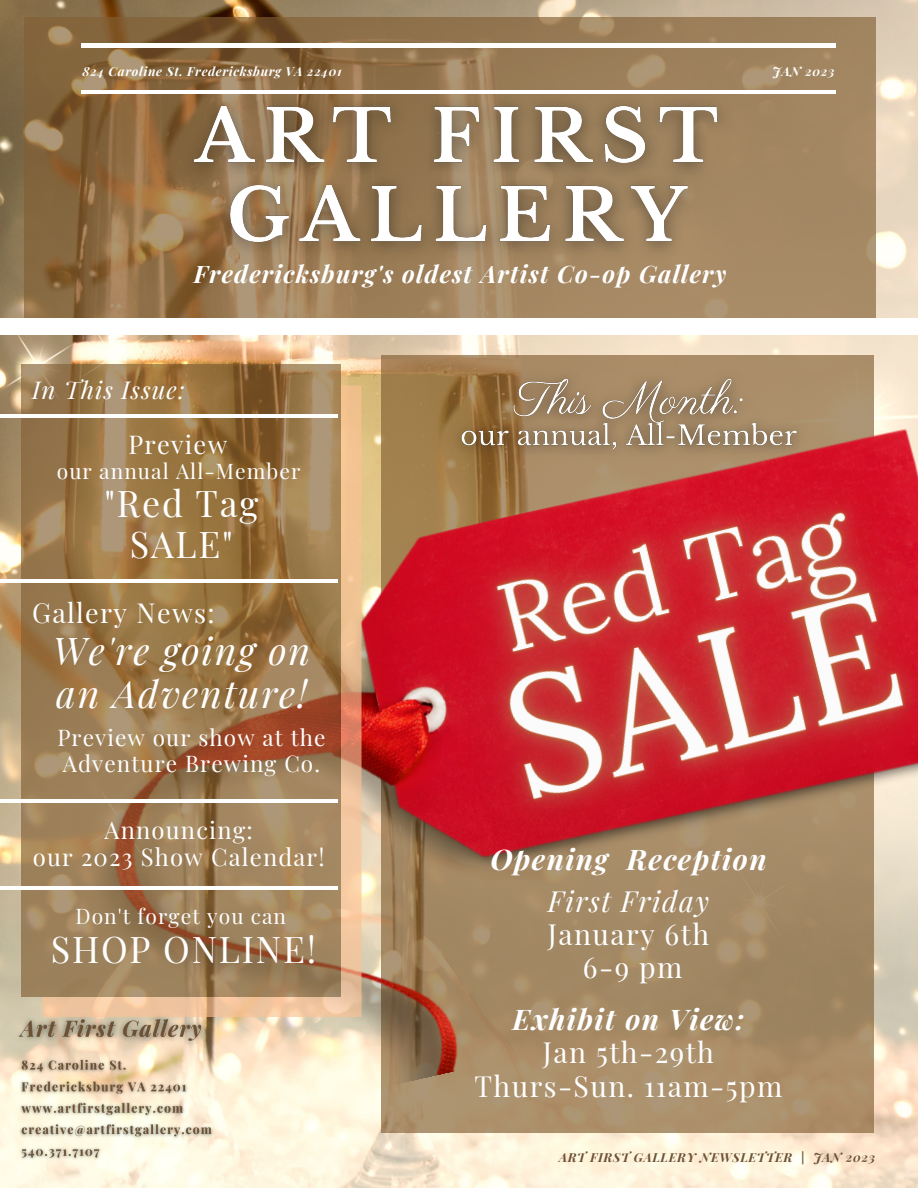
<style>
.page{position:relative;width:918px;height:1188px;background:#fff}
.page>*{position:absolute;margin:0;border:0;box-sizing:border-box;transform-origin:0 0}
.t1{font:italic 37.5px/42.8px "Playfair Display";letter-spacing:.05em;color:#fff}
.t2{font:36px/41.7px "Playfair Display";letter-spacing:.05em;color:#fff;text-align:center}
.t3{font:28.5px/33.2px "Playfair Display";letter-spacing:.05em;color:#fff;text-align:center}
.t4{font:italic 700 28.5px "Playfair Display";letter-spacing:.05em;color:#fff}
.t5{font:italic 28.5px "Playfair Display";letter-spacing:.05em;color:#fff}
.t6{font:27px "Playfair Display";letter-spacing:.05em;color:#fff}
.t7{font:25.35px "Playfair Display";letter-spacing:.05em;color:#fff}
.t8{font:italic 700 24.15px "Playfair Display";letter-spacing:.05em;color:#fff}
.t9{font:italic 24.15px "Playfair Display";letter-spacing:.05em;color:#fff}
.t10{font:23.85px/27px "Playfair Display";letter-spacing:.05em;color:#fff;text-align:center}
.t11{font:22.5px/25.8px "Playfair Display";letter-spacing:.05em;color:#fff}
.t12{font:21px "Playfair Display";letter-spacing:.05em;color:#fff}
.t13{font:italic 700 12.45px "Playfair Display";letter-spacing:.05em;color:#fff}
.t14{font:italic 700 12.45px "Playfair Display";letter-spacing:.05em;color:#6e5133}
</style>
<div class="page">
<img style="left:0;top:0;width:918px;height:1188px">
<img style="left:27px;top:996px;width:891px;height:146px">
<svg style="left:42px;top:996px;width:320px;height:21px;background:#ebc29b"></svg>
<svg style="left:21px;top:365px;width:289px;height:631px;background:#9b784d"></svg>
<hr style="left:0;top:579px;width:337px;height:4px;background:#fff">
<hr style="left:0;top:414px;width:337px;height:4px;background:#fff">
<svg style="left:24px;top:17px;width:852px;height:301px;background:#977953"></svg>
<hr style="left:81px;top:90px;width:755px;height:4px;background:#fff">
<hr style="left:81px;top:44px;width:755px;height:3px;background:#fff">
<div style="left:0;top:318px;width:918px;height:16px;background:#fff"></div>
<hr style="left:0;top:800px;width:337px;height:3px;background:#fff">
<hr style="left:0;top:886px;width:337px;height:3px;background:#fff">
<img style="left:169px;top:72px;width:583px;height:217px">
<img style="left:9px;top:1003px;width:204px;height:51px">
<img style="left:14px;top:1052px;width:206px;height:115px">
<img style="left:310px;top:311px;width:608px;height:689px">
<p class="t13" style="left:82px;top:62px;width:261px">824 Caroline St. Fredericksburg VA 22401</p>
<p class="t13" style="left:773px;top:62px;width:63px">JAN 2023</p>
<p class="t8" style="left:194px;top:257px;width:534px">Fredericksburg's oldest Artist Co-op Gallery</p>
<p class="t9" style="left:32px;top:373px;width:154px">In This Issue:</p>
<p class="t7" style="left:129px;top:426px;width:100px">Preview</p>
<p class="t12" style="left:57px;top:456px;width:245px">our annual All-Member</p>
<p class="t2" style="left:104px;top:481px;width:156px">"Red Tag<br>SALE"</p>
<p class="t6" style="left:32px;top:594px;width:184px">Gallery News:</p>
<h1 class="t1" style="left:53px;top:628px;width:259px">We're going on an Adventure!</h1>
<p class="t11" style="left:57px;top:724px;width:270px">Preview our show at the<br>Adventure Brewing Co.</p>
<p class="t10" style="left:33px;top:816px;width:293px">Announcing:<br>our 2023 Show Calendar!</p>
<p class="t12" style="left:76px;top:902px;width:212px">Don't forget you can</p>
<p class="t2" style="left:51px;top:927px;width:267px">SHOP ONLINE!</p>
<p class="t4" style="left:490px;top:839px;width:278px">Opening Reception</p>
<p class="t5" style="left:548px;top:881px;width:163px">First Friday</p>
<p class="t3" style="left:548px;top:917px;width:163px">January 6th<br>6-9 pm</p>
<p class="t4" style="left:512px;top:999px;width:234px">Exhibit on View:</p>
<p class="t3" style="left:474px;top:1035px;width:310px">Jan 5th-29th<br>Thurs-Sun. 11am-5pm</p>
<p class="t14" style="left:559px;top:1148px;width:318px">ART FIRST GALLERY NEWSLETTER | JAN 2023</p>
</div>
